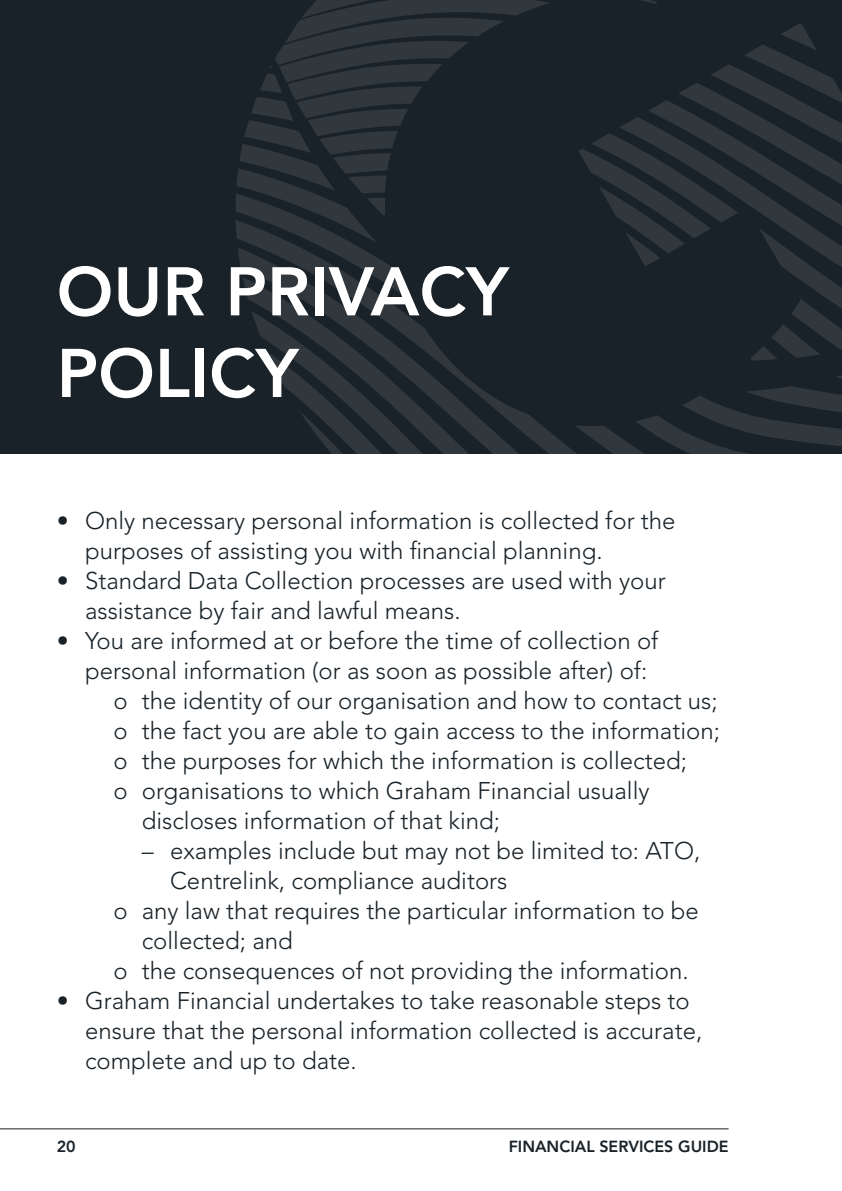
<style>
.page{position:relative;width:842px;height:1191px;background:#fff}
.page>*{position:absolute;margin:0;border:0;box-sizing:border-box;transform-origin:0 0}
.t1{font:800 68px/81.6px "Avenir LT Std";color:#fff}
.t2{font:300 24px/30px "Avenir LT Std";color:#192228}
.t3{font:800 16px "Avenir LT Std";color:#192228}
</style>
<div class="page">
<hr style="left:0;top:1128px;width:729px;height:1px;background:#192228">
<div style="left:0;top:0;width:842px;height:454px;background:#192228"></div>
<svg style="left:236px;top:0;width:606px;height:454px"></svg>
<h1 class="t1" style="left:57px;top:251px;width:454px">OUR PRIVACY<br>POLICY</h1>
<p class="t2" style="left:85px;top:505px;width:592px;text-indent:-28px">• Only necessary personal information is collected for the purposes of assisting you with financial planning .</p>
<p class="t2" style="left:85px;top:565px;width:582px;text-indent:-28px">• Standard Data Collection processes are used with your assistance by fair and lawful means .</p>
<p class="t2" style="left:57px;top:625px;width:603px">• You are informed at or before the time of collection of</p>
<p class="t2" style="left:85px;top:655px;width:564px">personal information (or as soon as possible after) of:</p>
<p class="t2" style="left:113px;top:685px;width:606px">o the identity of our organisation and how to contact us;</p>
<p class="t2" style="left:113px;top:715px;width:608px">o the fact you are able to gain access to the information;</p>
<p class="t2" style="left:113px;top:745px;width:575px">o the purposes for which the information is collected;</p>
<p class="t2" style="left:113px;top:775px;width:538px">o organisations to which Graham Financial usually</p>
<p class="t2" style="left:142px;top:805px;width:360px">discloses information of that kind;</p>
<p class="t2" style="left:142px;top:835px;width:560px">– examples include but may not be limited to: ATO,</p>
<p class="t2" style="left:170px;top:865px;width:339px">Centrelink, compliance auditors</p>
<p class="t2" style="left:113px;top:895px;width:587px">o any law that requires the particular information to be</p>
<p class="t2" style="left:142px;top:925px;width:153px">collected; and</p>
<p class="t2" style="left:113px;top:955px;width:577px">o the consequences of not providing the information .</p>
<p class="t2" style="left:85px;top:985px;width:619px;text-indent:-28px">• Graham Financial undertakes to take reasonable steps to ensure that the personal information collected is accurate, complete and up to date .</p>
<p class="t3" style="left:57px;top:1137px;width:20px">20</p>
<p class="t3" style="left:509px;top:1137px;width:221px">FINANCIAL SERVICES GUIDE</p>
</div>
